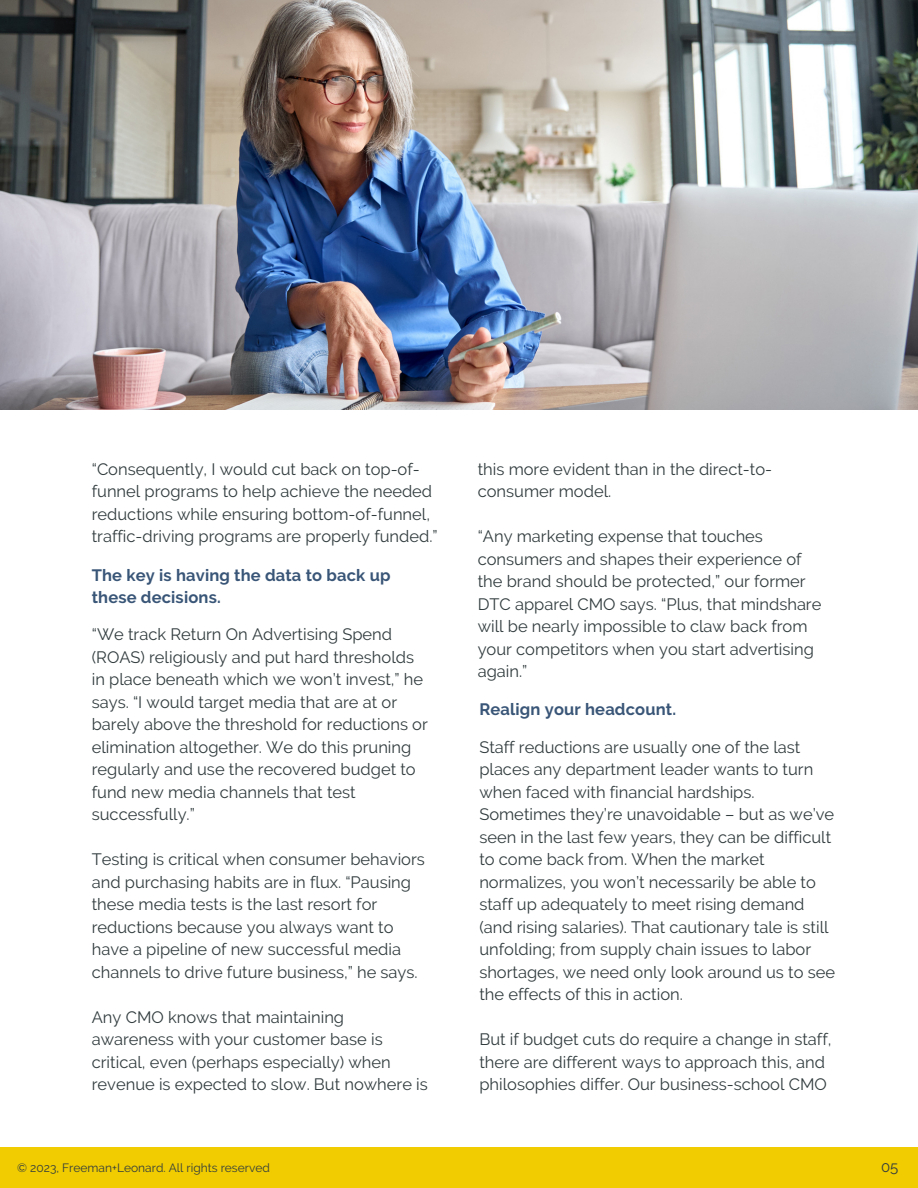
<style>
.page{position:relative;width:918px;height:1188px;background:#fff}
.page>*{position:absolute;margin:0;border:0;box-sizing:border-box;transform-origin:0 0}
.t1{font:16.5px/22.5px "Raleway";color:#323c3e}
.t2{font:700 16.5px/22.5px "Raleway";letter-spacing:.01em;color:#395577}
.t3{font:15px "Raleway";color:#323c3e}
.t4{font:12px "Raleway";color:#323c3e}
</style>
<div class="page">
<div style="left:0;top:1147px;width:918px;height:41px;background:#f0cc00"></div>
<img style="left:0;top:0;width:918px;height:410px">
<p class="t1" style="left:92px;top:458px;width:347px">“Consequently, I would cut back on top-of&shy;funnel programs to help achieve the needed reductions while ensuring bottom-of-funnel, traffic-driving programs are properly funded.”</p>
<p class="t2" style="left:92px;top:564px;width:300px">The key is having the data to back up these decisions.</p>
<p class="t1" style="left:92px;top:623px;width:338px">“We track Return On Advertising Spend (ROAS) religiously and put hard thresholds in place beneath which we won’t invest,” he says. “I would target media that are at or barely above the threshold for reductions or elimination altogether. We do this pruning regularly and use the recovered budget to fund new media channels that test successfully.”</p>
<p class="t1" style="left:92px;top:848px;width:335px">Testing is critical when consumer behaviors and purchasing habits are in flux. “Pausing these media tests is the last resort for reductions because you always want to have a pipeline of new successful media channels to drive future business,” he says.</p>
<p class="t1" style="left:92px;top:1006px;width:338px">Any CMO knows that maintaining awareness with your customer base is critical, even (perhaps especially) when revenue is expected to slow. But nowhere is</p>
<p class="t4" style="left:17px;top:1160px;width:254px">© 2023, Freeman+Leonard. All rights reserved</p>
<p class="t1" style="left:478px;top:458px;width:296px">this more evident than in the direct-to&shy;consumer model.</p>
<p class="t1" style="left:478px;top:525px;width:345px">“Any marketing expense that touches consumers and shapes their experience of the brand should be protected,” our former DTC apparel CMO says. “Plus, that mindshare will be nearly impossible to claw back from your competitors when you start advertising again.”</p>
<p class="t2" style="left:479px;top:698px;width:198px">Realign your headcount.</p>
<p class="t1" style="left:479px;top:736px;width:357px">Staff reductions are usually one of the last places any department leader wants to turn when faced with financial hardships.<br>Sometimes they’re unavoidable – but as we’ve seen in the last few years, they can be difficult to come back from. When the market normalizes, you won’t necessarily be able to staff up adequately to meet rising demand (and rising salaries). That cautionary tale is still unfolding; from supply chain issues to labor shortages, we need only look around us to see the effects of this in action.</p>
<p class="t1" style="left:479px;top:1028px;width:354px">But if budget cuts do require a change in staff, there are different ways to approach this, and philosophies differ. Our business-school CMO</p>
<p class="t3" style="left:881px;top:1158px;width:19px">05</p>
</div>
